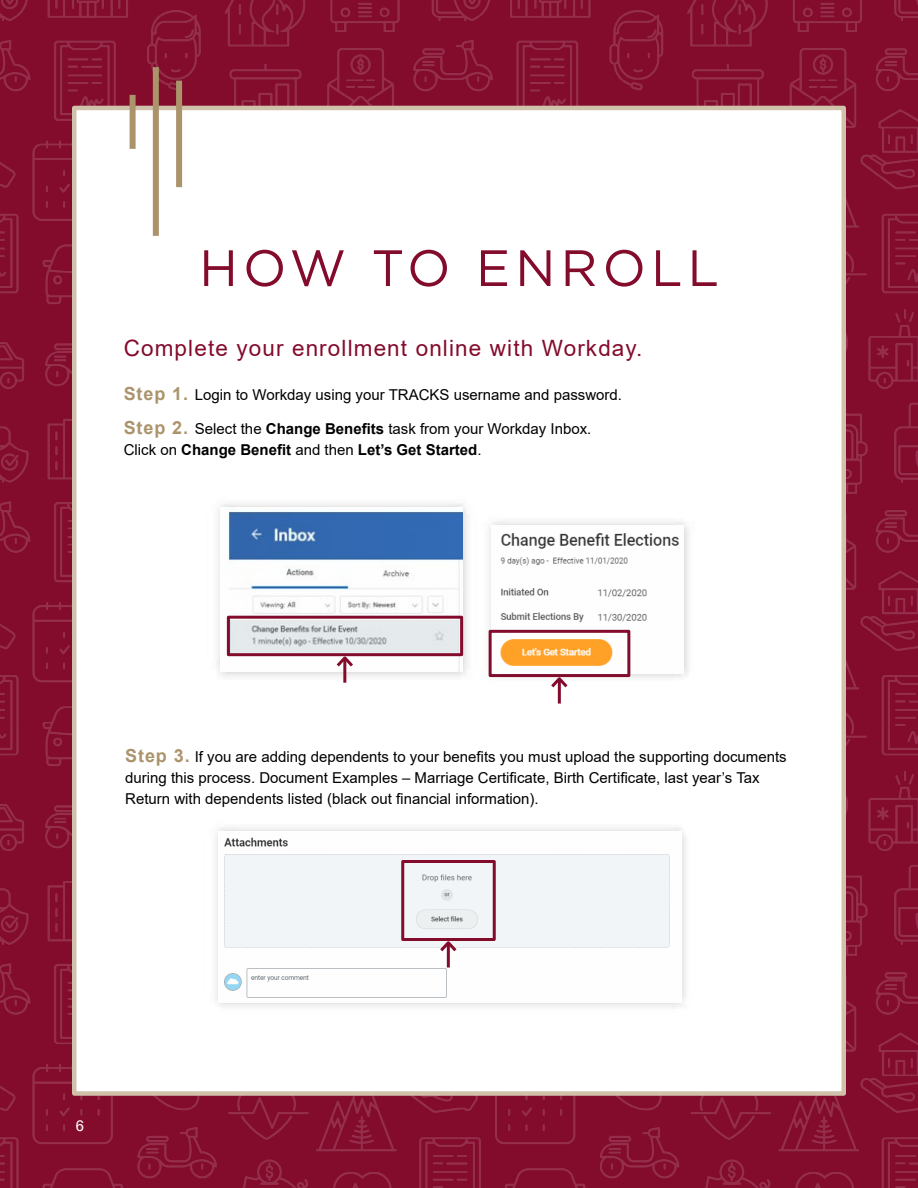
<style>
.page{position:relative;width:918px;height:1188px;background:#fff}
.page>*{position:absolute;margin:0;border:0;box-sizing:border-box;transform-origin:0 0}
.t1{font:51px "Gotham";letter-spacing:.1em;color:#830b2c}
.t2{font:22.5px "Arial";letter-spacing:.05em;color:#830b2c}
.t3{font:15px/21px "Arial";color:#000}
.t4{font:15px "Arial";color:#fff}
.t5{font:14.85px "Calibri";color:#000}
.s1{font-weight:700;font-size:18px;color:#ab946c}
.s2{font-weight:700}
</style>
<div class="page">
<img style="left:0;top:0;width:918px;height:1188px">
<div style="left:74px;top:108px;width:770px;height:986px;background:#fff"></div>
<div style="left:72px;top:106px;width:774px;height:990px;border:4px solid #d0c2aa"></div>
<div style="left:176px;top:81px;width:6px;height:106px;background:#ab946c"></div>
<div style="left:153px;top:67px;width:6px;height:169px;background:#ab946c"></div>
<div style="left:130px;top:95px;width:6px;height:54px;background:#ab946c"></div>
<img style="left:217px;top:503px;width:250px;height:180px">
<img style="left:220px;top:507px;width:242px;height:164px">
<img style="left:491px;top:533px;width:189px;height:141px">
<div style="left:489px;top:630px;width:141px;height:47px;border:3px solid #830b2c"></div>
<hr style="left:558px;top:679px;width:3px;height:25px;background:#830b2c">
<svg style="left:548px;top:674px;width:23px;height:17px"></svg>
<img style="left:224px;top:837px;width:446px;height:161px">
<div style="left:227px;top:616px;width:236px;height:40px;border:3px solid #830b2c"></div>
<hr style="left:343px;top:658px;width:3px;height:25px;background:#830b2c">
<svg style="left:334px;top:653px;width:22px;height:17px"></svg>
<div style="left:401px;top:860px;width:95px;height:81px;border:3px solid #830b2c"></div>
<hr style="left:447px;top:943px;width:3px;height:25px;background:#830b2c">
<svg style="left:437px;top:938px;width:23px;height:17px"></svg>
<h1 class="t1" style="left:199px;top:235px;width:521px">HOW TO ENROLL</h1>
<h2 class="t2" style="left:124px;top:332px;width:520px">Complete your enrollment online with Workday.</h2>
<p class="t3" style="left:124px;top:384px;width:500px"><span class="s1">Step 1.</span> Login to Workday using your TRACKS username and password.</p>
<p class="t3" style="left:124px;top:418px;width:469px"><span class="s1">Step 2.</span> Select the <span class="s2">Change Benefits</span> task from your Workday Inbox.<br>Click on <span class="s2">Change Benefit</span> and then <span class="s2">Let’s Get Started</span>.</p>
<p class="t5" style="left:208px;top:740px;width:397px">clicking on the <span class="s2">Benefits Application</span> on their Workday homepage.</p>
<p class="t3" style="left:125px;top:746px;width:663px"><span class="s1">Step 3.</span> If you are adding dependents to your benefits you must upload the supporting documents during this process. Document Examples – Marriage Certificate, Birth Certificate, last year’s Tax<br>Return with dependents listed (black out financial information).</p>
<p class="t4" style="left:76px;top:1116px;width:10px">6</p>
</div>
